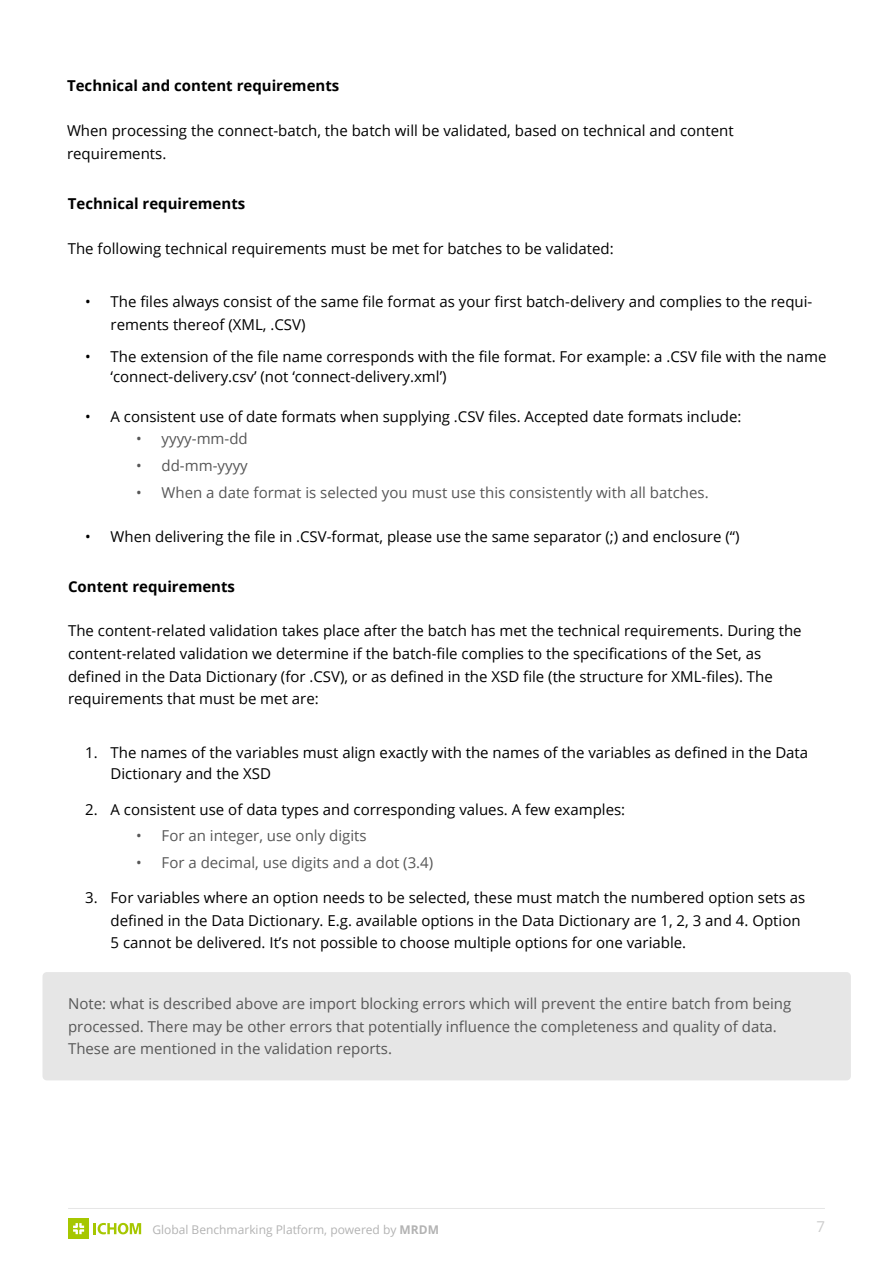
<style>
.page{position:relative;width:893px;height:1263px;background:#fff}
.page>*{position:absolute;margin:0;border:0;box-sizing:border-box;transform-origin:0 0}
.t1{font:15px/22.5px "Open Sans";color:#000}
.t2{font:15px/22.5px "Open Sans";color:#575757}
.t3{font:700 15px "Open Sans";color:#000}
.t4{font:15px "Open Sans";color:#ccc}
.t5{font:12px "Open Sans";color:#b3b3b3}
.s1{font-style:inherit}
.s2{font-weight:700}
</style>
<div class="page">
<hr style="left:68px;top:1208px;width:757px;height:1px;background:#e6e6e6">
<div style="left:68px;top:1218px;width:21px;height:21px;background:#a6c700"></div>
<svg style="left:73px;top:1223px;width:11px;height:11px"></svg>
<svg style="left:94px;top:1223px;width:47px;height:11px"></svg>
<div style="left:43px;top:972px;width:808px;height:108px;background:#e6e6e6;border-radius:4px"></div>
<p class="t3" style="left:67px;top:75px;width:274px">Technical and content requirements</p>
<p class="t1" style="left:67px;top:119px;width:668px">When processing the connect-batch, the batch will be validated, based on technical and content requirements.</p>
<p class="t3" style="left:68px;top:193px;width:179px">Technical requirements</p>
<p class="t1" style="left:68px;top:237px;width:547px">The following technical requirements must be met for batches to be validated:</p>
<p class="t1" style="left:111px;top:290px;width:703px;text-indent:-26px">• The files always consist of the same file format as your first batch-delivery and complies to the requi&shy;rements thereof (XML, <span class="s1">.</span>CSV)</p>
<p class="t1" style="left:111px;top:345px;width:717px;line-height:20.9px;text-indent:-26px">• The extension of the file name corresponds with the file format. For example: a <span class="s1">.</span>CSV file with the name ‘connect-delivery.csv’ (not ‘connect-delivery.xml’)</p>
<p class="t1" style="left:85px;top:405px;width:658px">• A consistent use of date formats when supplying <span class="s1">.</span>CSV files<span class="s1">.</span> Accepted date formats include:</p>
<p class="t2" style="left:136px;top:427px;width:113px">• yyyy-mm-dd</p>
<p class="t2" style="left:136px;top:454px;width:113px">• dd-mm-yyyy</p>
<p class="t2" style="left:136px;top:481px;width:574px">• When a date format is selected you must use this consistently with all batches.</p>
<p class="t1" style="left:85px;top:525px;width:656px">• When delivering the file in <span class="s1">.</span>CSV-format, please use the same separator (;) and enclosure (“)</p>
<p class="t3" style="left:68px;top:575px;width:169px">Content requirements</p>
<p class="t1" style="left:68px;top:619px;width:735px">The content-related validation takes place after the batch has met the technical requirements. During the content-related validation we determine if the batch-file complies to the specifications of the <span class="s1">S</span>et, as defined in the Data Dictionary (for <span class="s1">.</span>CSV), or as defined in the XSD file (the structure for XML-files). The requirements that must be met are:</p>
<p class="t1" style="left:111px;top:742px;width:699px;line-height:20.9px;text-indent:-25px"><span class="s1">1.</span> The names of the variables must align exactly with the names of the variables as defined in the Data<br>Dictionary and the XSD</p>
<p class="t1" style="left:85px;top:797px;width:542px"><span class="s1">2.</span> A consistent use of data types and corresponding values. A few examples:</p>
<p class="t2" style="left:136px;top:824px;width:232px">• For an integer, use only digits</p>
<p class="t2" style="left:136px;top:851px;width:299px">• For a decimal, use digits and a dot (3.4)</p>
<p class="t1" style="left:111px;top:887px;width:696px;line-height:22px;text-indent:-25px"><span class="s1">3.</span> For variables where an option needs to be selected, these must match the numbered option sets as defined in the Data Dictionary. E.g. available options in the Data Dictionary are 1, 2, 3 and 4. Option<br>5 cannot be delivered. It’s not possible to choose multiple options for one variable.</p>
<p class="t2" style="left:68px;top:992px;width:725px">Note: what is described above are import blocking errors which will prevent the entire batch from being processed. <span class="s1">T</span>here may be other errors that potentially influence the completeness and quality of data.<br>These are mentioned in the validation reports.</p>
<p class="t5" style="left:152px;top:1221px;width:288px">Global Benchmarking Platform, powered by <span class="s2">MRDM</span></p>
<p class="t4" style="left:816px;top:1216px;width:10px">7</p>
</div>
